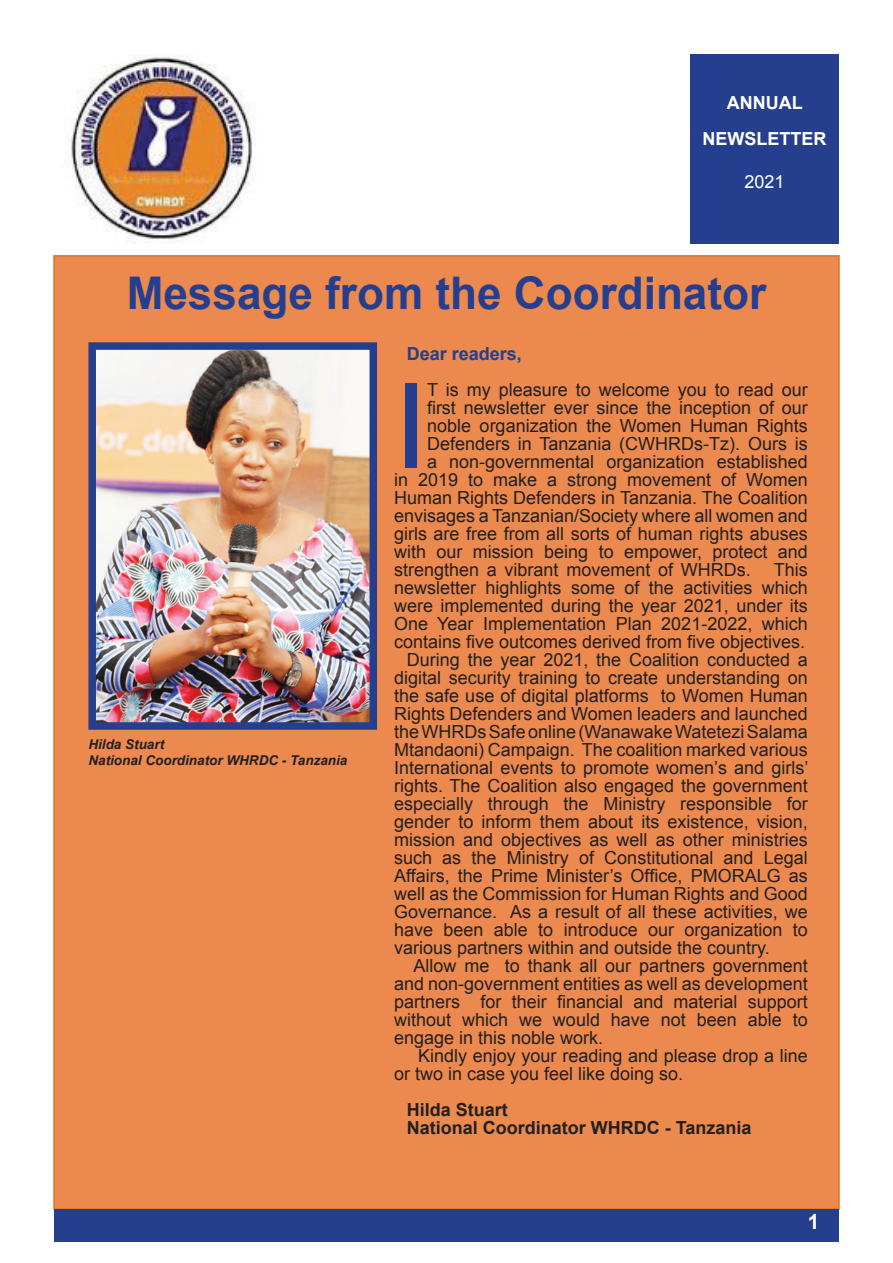
<style>
.page{position:relative;width:893px;height:1263px;background:#fff}
.page>*{position:absolute;margin:0;border:0;box-sizing:border-box;transform-origin:0 0}
.t1{font:118.65px "Arial";color:#253f8e}
.t2{font:700 45px "Arial";color:#253f8e}
.t3{font:700 21px "Arial";color:#fff}
.t4{font:18px "Arial";color:#231f20}
.t5{font:700 18px/18px "Arial";color:#231f20}
.t6{font:700 18px/36px "Arial";color:#fff;text-align:center}
.t7{font:700 18px "Arial";color:#253f8e}
.t8{font:18px "Arial";color:#fff}
.t9{font:italic 700 13.5px/16.2px "Arial";color:#231f20}
</style>
<div class="page">
<div style="left:53px;top:255px;width:787px;height:955px;background:#eb894e;border:2px solid #e67029"></div>
<img style="left:67px;top:55px;width:186px;height:188px">
<div style="left:690px;top:54px;width:149px;height:189px;background:#253f8e"></div>
<div style="left:54px;top:1209px;width:785px;height:33px;background:#253f8e"></div>
<img style="left:97px;top:351px;width:271px;height:370px">
<div style="left:88px;top:342px;width:289px;height:388px;border:8px solid #253f8e"></div>
<p class="t6" style="left:703px;top:85px;width:126px">ANNUAL<br>NEWSLETTER</p>
<p class="t8" style="left:745px;top:170px;width:42px">2021</p>
<h2 class="t2" style="left:127px;top:264px;width:641px">Message from the Coordinator</h2>
<p class="t7" style="left:407px;top:342px;width:117px">Dear readers,</p>
<h1 class="t1" style="left:394px;top:349px;width:34px">I</h1>
<p class="t4" style="left:427px;top:378px;width:382px">t is my pleasure to welcome you to read our</p>
<p class="t4" style="left:427px;top:396px;width:382px">first newsletter ever since the inception of our</p>
<p class="t4" style="left:427px;top:414px;width:382px">noble organization the Women Human Rights</p>
<p class="t4" style="left:427px;top:432px;width:382px">Defenders in Tanzania (CWHRDs-Tz). Ours is</p>
<p class="t4" style="left:427px;top:450px;width:382px">a non-governmental organization established</p>
<p class="t4" style="left:394px;top:468px;width:415px">in 2019 to make a strong movement of Women</p>
<p class="t4" style="left:394px;top:486px;width:415px">Human Rights Defenders in Tanzania. The Coalition</p>
<p class="t4" style="left:394px;top:504px;width:415px">envisages a Tanzanian/Society where all women and</p>
<p class="t4" style="left:394px;top:522px;width:415px">girls are free from all sorts of human rights abuses</p>
<p class="t4" style="left:394px;top:540px;width:415px">with our mission being to empower, protect and</p>
<p class="t4" style="left:394px;top:558px;width:358px">strengthen a vibrant movement of WHRDs.</p>
<p class="t4" style="left:774px;top:558px;width:36px">This</p>
<p class="t4" style="left:394px;top:576px;width:415px">newsletter highlights some of the activities which</p>
<p class="t4" style="left:394px;top:594px;width:415px">were implemented during the year 2021, under its</p>
<p class="t4" style="left:394px;top:612px;width:415px">One Year Implementation Plan 2021-2022, which</p>
<p class="t4" style="left:394px;top:630px;width:413px">contains five outcomes derived from five objectives.</p>
<p class="t4" style="left:407px;top:648px;width:403px">During the year 2021, the Coalition conducted a</p>
<p class="t4" style="left:394px;top:666px;width:415px">digital security training to create understanding on</p>
<p class="t4" style="left:394px;top:684px;width:415px">the safe use of digital platforms to Women Human</p>
<p class="t4" style="left:394px;top:702px;width:415px">Rights Defenders and Women leaders and launched</p>
<p class="t4" style="left:394px;top:720px;width:415px">the WHRDs Safe online (Wanawake Watetezi Salama</p>
<p class="t4" style="left:394px;top:738px;width:415px">Mtandaoni) Campaign. The coalition marked various</p>
<p class="t4" style="left:394px;top:756px;width:416px">International events to promote women’s and girls’</p>
<p class="t4" style="left:394px;top:774px;width:415px">rights. The Coalition also engaged the government</p>
<p class="t4" style="left:394px;top:792px;width:415px">especially through the Ministry responsible for</p>
<p class="t4" style="left:394px;top:810px;width:415px">gender to inform them about its existence, vision,</p>
<p class="t4" style="left:394px;top:828px;width:415px">mission and objectives as well as other ministries</p>
<p class="t4" style="left:394px;top:846px;width:415px">such as the Ministry of Constitutional and Legal</p>
<p class="t4" style="left:394px;top:864px;width:415px">Affairs, the Prime Minister’s Office, PMORALG as</p>
<p class="t4" style="left:394px;top:882px;width:415px">well as the Commission for Human Rights and Good</p>
<p class="t4" style="left:394px;top:900px;width:415px">Governance. As a result of all these activities, we</p>
<p class="t4" style="left:394px;top:918px;width:415px">have been able to introduce our organization to</p>
<p class="t4" style="left:394px;top:936px;width:377px">various partners within and outside the country.</p>
<p class="t4" style="left:414px;top:954px;width:396px">Allow me to thank all our partners government</p>
<p class="t4" style="left:394px;top:972px;width:415px">and non-government entities as well as development</p>
<p class="t4" style="left:394px;top:990px;width:415px">partners for their financial and material support</p>
<p class="t4" style="left:394px;top:1008px;width:415px">without which we would have not been able to</p>
<p class="t4" style="left:394px;top:1026px;width:211px">engage in this noble work.</p>
<p class="t4" style="left:418px;top:1044px;width:391px">Kindly enjoy your reading and please drop a line</p>
<p class="t4" style="left:394px;top:1062px;width:291px">or two in case you feel like doing so.</p>
<p class="t5" style="left:407px;top:1101px;width:346px">Hilda Stuart<br>National Coordinator WHRDC - Tanzania</p>
<p class="t9" style="left:88px;top:737px;width:260px">Hilda Stuart<br>National Coordinator WHRDC - Tanzania</p>
<p class="t3" style="left:808px;top:1208px;width:13px">1</p>
</div>
